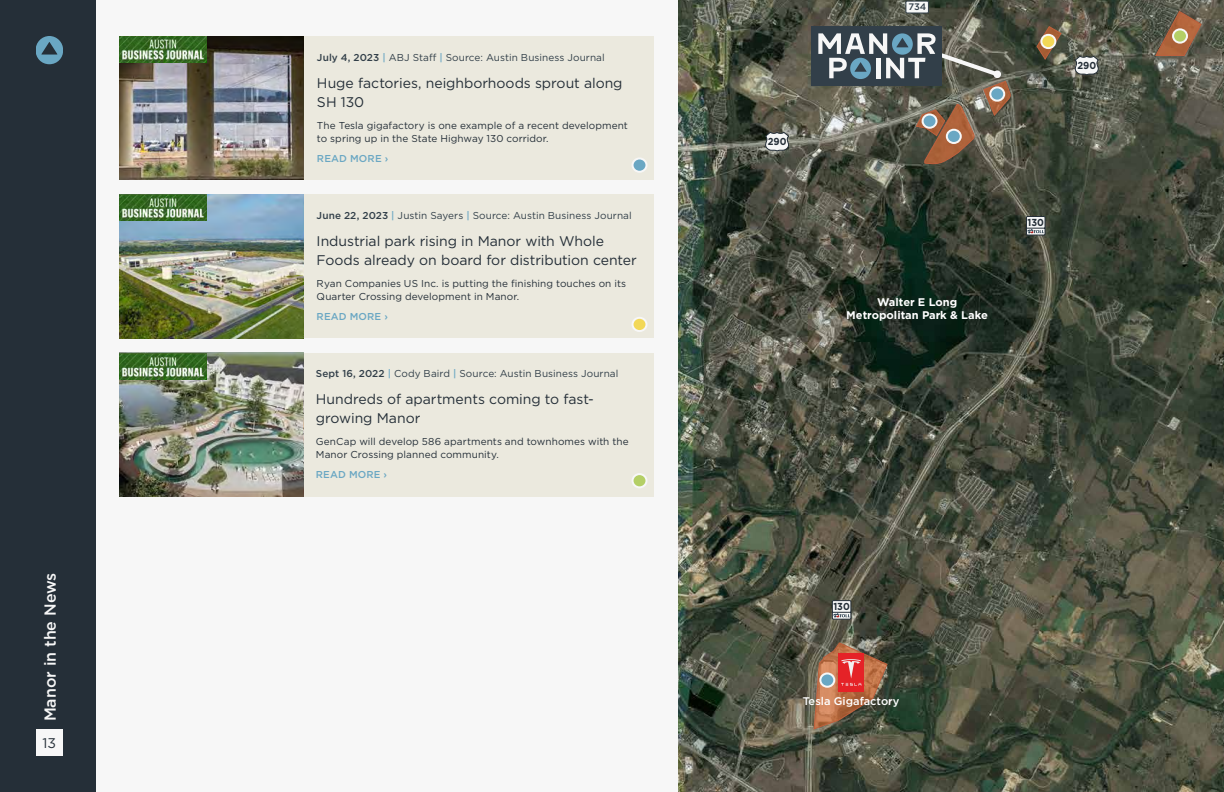
<style>
.page{position:relative;width:1224px;height:792px;background:#f7f7f7}
.page>*{position:absolute;margin:0;border:0;box-sizing:border-box;transform-origin:0 0}
.t1{font:500 16px "Gotham";color:#f7f7f7}
.t2{font:14px/19px "Gotham";letter-spacing:-.005em;color:#252f38}
.t3{font:700 11.1px/13.3px "Gotham";color:#fff;text-align:center}
.t4{font:500 11.1px "Gotham";color:#fff}
.t5{font:700 10.1px "Gotham";color:#252f38;scale:.92 1}
.t6{font:10px/13px "Gotham";letter-spacing:.005em;color:#252f38}
.t7{font:10px "Gotham";letter-spacing:.005em;color:#323f49}
.t8{font:500 10px "Gotham";letter-spacing:.015em;color:#6aa7c3}
.t9{font:500 9.4px "Gotham";color:#323f49}
.s1{font-weight:500}
.s2{font-weight:500;color:#6aa7c3}
</style>
<div class="page">
<div style="left:302px;top:353px;width:352px;height:143px;background:#ebe9de"></div>
<img style="left:120px;top:353px;width:184px;height:144px">
<img style="left:120px;top:353px;width:86px;height:26px">
<div style="left:303px;top:36px;width:351px;height:144px;background:#ebe9de"></div>
<img style="left:120px;top:36px;width:183px;height:144px">
<img style="left:120px;top:36px;width:86px;height:26px">
<div style="left:303px;top:194px;width:350px;height:144px;background:#ebe9de"></div>
<img style="left:120px;top:194px;width:183px;height:144px">
<img style="left:120px;top:194px;width:86px;height:27px">
<img style="left:679px;top:0;width:545px;height:792px">
<svg style="left:1036px;top:25px;width:26px;height:36px"></svg>
<div style="left:812px;top:27px;width:130px;height:59px;background:#323f49"></div>
<svg style="left:818px;top:33px;width:194px;height:132px"></svg>
<svg style="left:1026px;top:216px;width:20px;height:20px"></svg>
<svg style="left:832px;top:600px;width:19px;height:20px"></svg>
<svg style="left:905px;top:1px;width:24px;height:13px"></svg>
<svg style="left:765px;top:131px;width:24px;height:20px"></svg>
<svg style="left:1075px;top:55px;width:24px;height:20px"></svg>
<svg style="left:813px;top:642px;width:75px;height:88px;background:#995f47"></svg>
<svg style="left:1154px;top:10px;width:48px;height:46px;background:#815d44"></svg>
<div style="left:633px;top:158px;width:13px;height:14px;background:#6aa7c3;border-radius:50%"></div>
<div style="left:632px;top:157px;width:15px;height:16px;border:2px solid #f7f7f7;border-radius:50%"></div>
<div style="left:820px;top:673px;width:14px;height:14px;background:#6aa7c3;border-radius:50%"></div>
<div style="left:819px;top:672px;width:16px;height:16px;border:2px solid #f7f7f7;border-radius:50%"></div>
<div style="left:947px;top:130px;width:14px;height:13px;background:#6aa7c3;border-radius:50%"></div>
<div style="left:946px;top:129px;width:16px;height:15px;border:2px solid #f7f7f7;border-radius:50%"></div>
<svg style="left:923px;top:114px;width:14px;height:14px"></svg>
<div style="left:922px;top:113px;width:16px;height:16px;border:2px solid #f7f7f7;border-radius:50%"></div>
<div style="left:990px;top:87px;width:14px;height:14px;background:#6aa7c3;border-radius:50%"></div>
<div style="left:989px;top:86px;width:16px;height:16px;border:2px solid #f7f7f7;border-radius:50%"></div>
<div style="left:633px;top:318px;width:13px;height:13px;background:#f2d857;border-radius:50%"></div>
<div style="left:632px;top:317px;width:15px;height:15px;border:2px solid #f7f7f7;border-radius:50%"></div>
<div style="left:1041px;top:35px;width:14px;height:13px;background:#f2d857;border-radius:50%"></div>
<div style="left:1040px;top:34px;width:16px;height:15px;border:2px solid #f7f7f7;border-radius:50%"></div>
<div style="left:633px;top:474px;width:13px;height:13px;background:#b4cf66;border-radius:50%"></div>
<div style="left:632px;top:473px;width:15px;height:15px;border:2px solid #f7f7f7;border-radius:50%"></div>
<div style="left:1173px;top:29px;width:14px;height:14px;background:#b4cf66;border-radius:50%"></div>
<div style="left:1172px;top:28px;width:16px;height:16px;border:2px solid #f7f7f7;border-radius:50%"></div>
<div style="left:0;top:0;width:95px;height:792px;background:#252f38"></div>
<div style="left:36px;top:730px;width:27px;height:26px;background:#f7f7f7"></div>
<svg style="left:36px;top:36px;width:27px;height:28px"></svg>
<h1 class="t1" style="left:40px;top:721px;width:150px;rotate:-90deg">Manor in the News</h1>
<h2 class="t2" style="left:43px;top:734px;width:15px">13</h2>
<p class="t7" style="left:317px;top:51px;width:289px"><span class="s1">July 4, 2023</span> <span class="s2">|</span> ABJ Staff <span class="s2">|</span> Source: Austin Business Journal</p>
<h2 class="t2" style="left:317px;top:73px;width:307px">Huge factories, neighborhoods sprout along<br>SH 130</h2>
<p class="t6" style="left:317px;top:118px;width:313px">The Tesla gigafactory is one example of a recent development to spring up in the State Highway 130 corridor.</p>
<p class="t8" style="left:317px;top:152px;width:73px">READ MORE ›</p>
<p class="t7" style="left:317px;top:209px;width:317px"><span class="s1">June 22, 2023</span> <span class="s2">|</span> Justin Sayers <span class="s2">|</span> Source: Austin Business Journal</p>
<h2 class="t2" style="left:317px;top:231px;width:322px">Industrial park rising in Manor with Whole<br>Foods already on board for distribution center</h2>
<p class="t6" style="left:317px;top:277px;width:311px">Ryan Companies US Inc. is putting the finishing touches on its<br>Quarter Crossing development in Manor.</p>
<p class="t8" style="left:317px;top:310px;width:73px">READ MORE ›</p>
<p class="t7" style="left:316px;top:367px;width:304px"><span class="s1">Sept 16, 2022</span> <span class="s2">|</span> Cody Baird <span class="s2">|</span> Source: Austin Business Journal</p>
<h2 class="t2" style="left:316px;top:390px;width:280px">Hundreds of apartments coming to fast&shy;growing Manor</h2>
<p class="t6" style="left:316px;top:435px;width:314px">GenCap will develop 586 apartments and townhomes with the<br>Manor Crossing planned community.</p>
<p class="t8" style="left:316px;top:468px;width:73px">READ MORE ›</p>
<p class="t5" style="left:768px;top:135px;width:22px">290</p>
<p class="t9" style="left:909px;top:1px;width:19px">734</p>
<p class="t5" style="left:1077px;top:59px;width:22px">290</p>
<p class="t3" style="left:846px;top:295px;width:143px">Walter E Long<br>Metropolitan Park &amp; Lake</p>
<p class="t5" style="left:1027px;top:216px;width:19px">130</p>
<p class="t5" style="left:833px;top:600px;width:19px">130</p>
<p class="t4" style="left:803px;top:693px;width:98px">Tesla Gigafactory</p>
</div>
